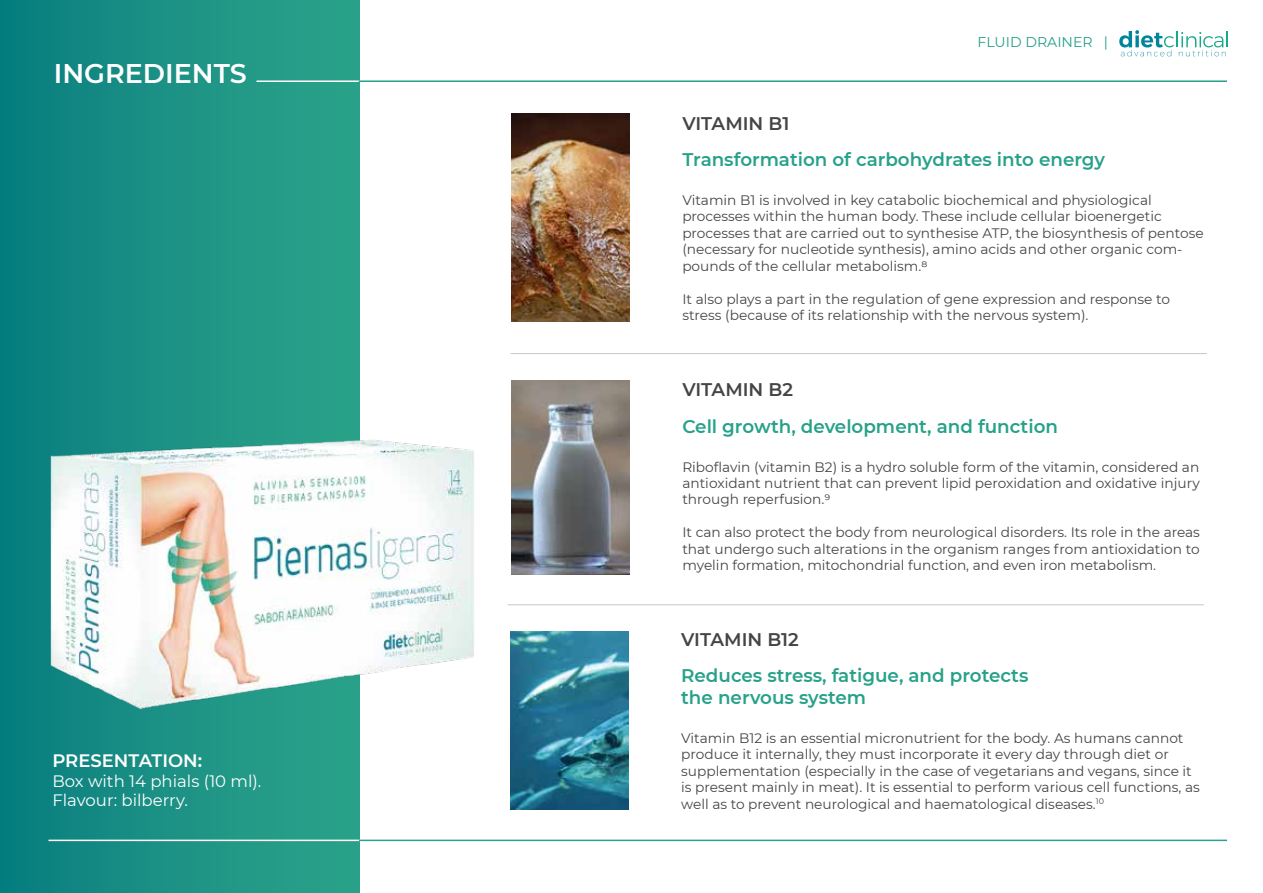
<style>
.page{position:relative;width:1263px;height:893px;background:#fff}
.page>*{position:absolute;margin:0;border:0;box-sizing:border-box;transform-origin:0 0}
.t1{font:600 27px "Montserrat";color:#fff}
.t2{font:600 18.3px/21.9px "Montserrat";color:#27a189}
.t3{font:600 18.3px "Montserrat";color:#464545}
.t4{font:600 18px "Montserrat";color:#fff}
.t5{font:16.5px/19.8px "Montserrat";color:#fff}
.t6{font:14.1px "Montserrat";color:#27a189}
.t7{font:13.65px/16.5px "Montserrat";color:#464545}
</style>
<div class="page">
<img style="left:511px;top:631px;width:118px;height:178px">
<img style="left:512px;top:114px;width:118px;height:208px">
<img style="left:512px;top:381px;width:118px;height:194px">
<hr style="left:511px;top:353px;width:696px;height:1px;background:#c8c7c7">
<hr style="left:508px;top:605px;width:696px;height:1px;background:#c8c7c7">
<div style="left:0;top:0;width:359px;height:893px;background:linear-gradient(to right,#097e7f,#2da48a)"></div>
<hr style="left:256px;top:80px;width:407px;height:2px;background:#fff">
<hr style="left:49px;top:840px;width:613px;height:1px;background:#fff">
<hr style="left:359px;top:80px;width:868px;height:2px;background:#27a189">
<hr style="left:359px;top:840px;width:868px;height:1px;background:#27a189">
<svg style="left:1119px;top:30px;width:109px;height:26px"></svg>
<img style="left:0;top:303px;width:474px;height:529px">
<h1 class="t1" style="left:54px;top:54px;width:195px">INGREDIENTS</h1>
<h3 class="t4" style="left:52px;top:748px;width:151px">PRESENTATION:</h3>
<p class="t5" style="left:52px;top:770px;width:210px">Box with 14 phials (10 ml).<br>Flavour: bilberry.</p>
<p class="t6" style="left:977px;top:33px;width:132px">FLUID DRAINER |</p>
<h2 class="t3" style="left:682px;top:110px;width:109px">VITAMIN B1</h2>
<h2 class="t2" style="left:682px;top:148px;width:424px">Transformation of carbohydrates into energy</h2>
<p class="t7" style="left:682px;top:191px;width:523px">Vitamin B1 is involved in key catabolic biochemical and physiological processes within the human body. These include cellular bioenergetic processes that are carried out to synthesise ATP, the biosynthesis of pentose (necessary for nucleotide synthesis), amino acids and other organic com&shy;pounds of the cellular metabolism.8</p>
<p class="t7" style="left:682px;top:290px;width:489px">It also plays a part in the regulation of gene expression and response to stress (because of its relationship with the nervous system).</p>
<h2 class="t3" style="left:682px;top:377px;width:112px">VITAMIN B2</h2>
<h2 class="t2" style="left:682px;top:415px;width:377px">Cell growth, development, and function</h2>
<p class="t7" style="left:682px;top:458px;width:519px;text-align:justify">Riboflavin (vitamin B2) is a hydro soluble form of the vitamin, considered an antioxidant nutrient that can prevent lipid peroxidation and oxidative injury through reperfusion.9</p>
<p class="t7" style="left:682px;top:524px;width:519px;text-align:justify">It can also protect the body from neurological disorders. Its role in the areas that undergo such alterations in the organism ranges from antioxidation to myelin formation, mitochondrial function, and even iron metabolism.</p>
<h2 class="t3" style="left:681px;top:626px;width:119px">VITAMIN B12</h2>
<h2 class="t2" style="left:681px;top:664px;width:349px">Reduces stress, fatigue, and protects the nervous system</h2>
<p class="t7" style="left:681px;top:729px;width:520px">Vitamin B12 is an essential micronutrient for the body. As humans cannot produce it internally, they must incorporate it every day through diet or supplementation (especially in the case of vegetarians and vegans, since it is present mainly in meat). It is essential to perform various cell functions, as well as to prevent neurological and haematological diseases.<sup>10</sup></p>
</div>
